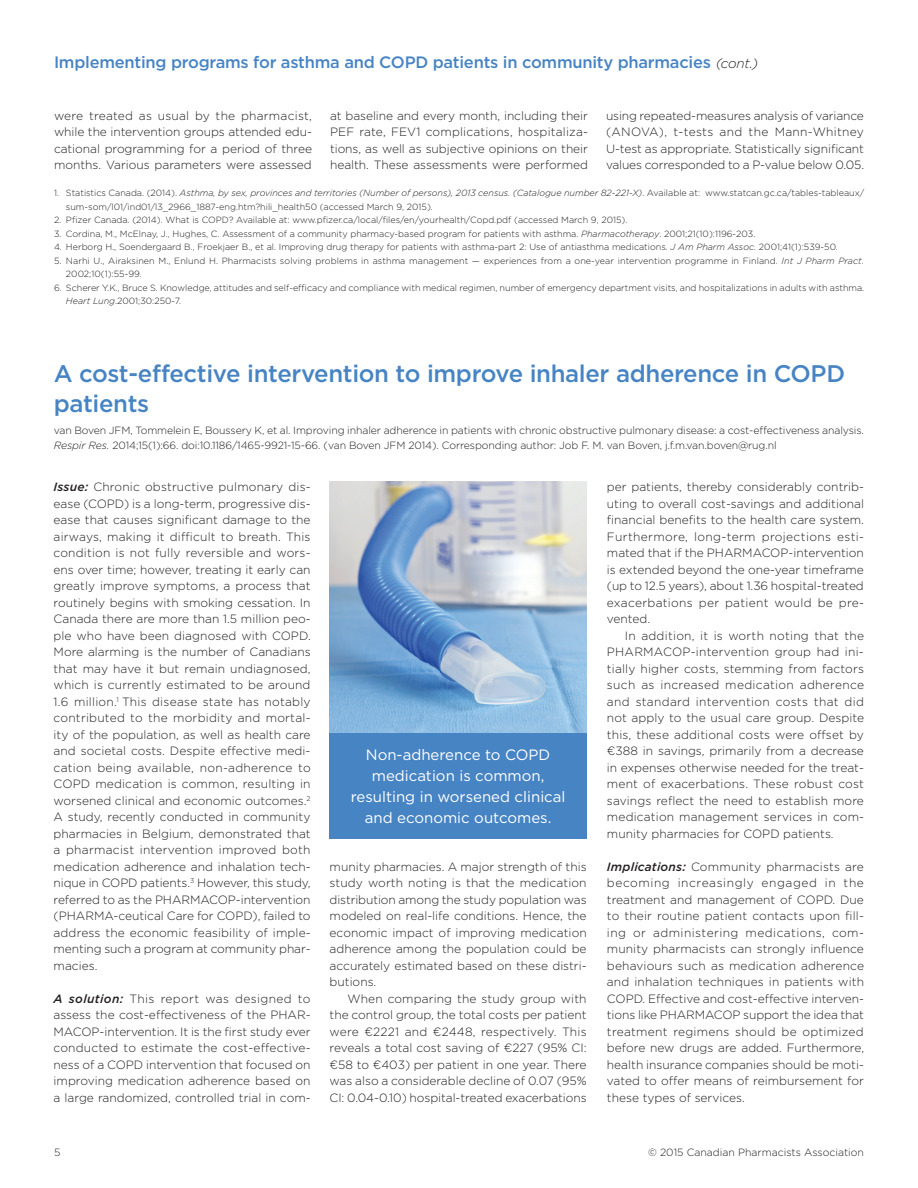
<style>
.page{position:relative;width:918px;height:1188px;background:#fff}
.page>*{position:absolute;margin:0;border:0;box-sizing:border-box;transform-origin:0 0}
.t1{font:500 24px/30px "Gotham";letter-spacing:-.015em;color:#4784c4}
.t2{font:500 16.5px "Gotham";letter-spacing:-.015em;color:#4784c4}
.t3{font:15px/21px "Gotham";color:#fff;text-align:center}
.t4{font:300 12px/16.5px "Gotham";color:#231f20;text-align:justify}
.t5{font:300 10.5px/15px "Gotham";letter-spacing:-.01em;color:#231f20}
.t6{font:300 9px/13.5px "Gotham";color:#231f20}
.s1{font-weight:300;font-style:italic;font-size:13.5px;color:#231f20}
.s2{font-style:italic}
.s3{font-weight:500;font-style:italic}
</style>
<div class="page">
<img style="left:330px;top:482px;width:257px;height:251px">
<div style="left:330px;top:733px;width:257px;height:105px;background:#4784c4"></div>
<h2 class="t2" style="left:54px;top:51px;width:706px">Implementing programs for asthma and COPD patients in community pharmacies <span class="s1">(cont.)</span></h2>
<p class="t4" style="left:54px;top:107px;width:260px">were treated as usual by the pharmacist, while the intervention groups attended edu&shy;cational programming for a period of three months. Various parameters were assessed</p>
<p class="t4" style="left:330px;top:107px;width:260px">at baseline and every month, including their PEF rate, FEV1 complications, hospitaliza&shy;tions, as well as subjective opinions on their health. These assessments were performed</p>
<p class="t4" style="left:606px;top:107px;width:260px">using repeated-measures analysis of variance (ANOVA), t-tests and the Mann-Whitney U-test as appropriate. Statistically significant values corresponded to a P-value below 0.05.</p>
<p class="t6" style="left:66px;top:186px;width:800px;text-indent:-12px">1. Statistics Canada. (2014). <span class="s2">Asthma, by sex, provinces and territories (Number of persons), 2013 census. (Catalogue number 82-221-X)</span>. Available at: www.statcan.gc.ca/tables-tableaux/ sum-som/l01/ind01/l3_2966_1887-eng.htm?hili_health50 (accessed March 9, 2015).</p>
<p class="t6" style="left:54px;top:213px;width:575px">2. Pfizer Canada. (2014). What is COPD? Available at: www.pfizer.ca/local/files/en/yourhealth/Copd.pdf (accessed March 9, 2015).</p>
<p class="t6" style="left:54px;top:227px;width:703px">3. Cordina, M., McElnay, J., Hughes, C. Assessment of a community pharmacy-based program for patients with asthma. <span class="s2">Pharmacotherapy</span>. 2001;21(10):1196-203.</p>
<p class="t6" style="left:54px;top:240px;width:785px">4. Herborg H., Soendergaard B., Froekjaer B., et al. Improving drug therapy for patients with asthma-part 2: Use of antiasthma medications. <span class="s2">J Am Pharm Assoc.</span> 2001;41(1):539-50.</p>
<p class="t6" style="left:66px;top:254px;width:799px;text-indent:-12px">5. Narhi U., Airaksinen M., Enlund H. Pharmacists solving problems in asthma management — experiences from a one-year intervention programme in Finland. <span class="s2">Int J Pharm Pract</span>.<br>2002;10(1):55-99.</p>
<p class="t6" style="left:66px;top:281px;width:800px;text-indent:-12px">6. Scherer Y.K., Bruce S. Knowledge, attitudes and self-efficacy and compliance with medical regimen, number of emergency department visits, and hospitalizations in adults with asthma.<br><span class="s2">Heart Lung</span>.2001;30:250-7.</p>
<h1 class="t1" style="left:54px;top:358px;width:793px">A cost-effective intervention to improve inhaler adherence in COPD patients</h1>
<p class="t5" style="left:54px;top:423px;width:812px">van Boven JFM, Tommelein E, Boussery K, et al. Improving inhaler adherence in patients with chronic obstructive pulmonary disease: a cost-effectiveness analysis.<br><span class="s2">Respir Res.</span> 2014;15(1):66. doi:10.1186/1465-9921-15-66. (van Boven JFM 2014). Corresponding author: Job F. M. van Boven, j.f.m.van.boven@rug.nl</p>
<p class="t4" style="left:54px;top:478px;width:259px"><span class="s3">Issue:</span> Chronic obstructive pulmonary dis&shy;ease (COPD) is a long-term, progressive dis&shy;ease that causes significant damage to the airways, making it difficult to breath. This condition is not fully reversible and wors&shy;ens over time; however, treating it early can greatly improve symptoms, a process that routinely begins with smoking cessation. In Canada there are more than 1.5 million peo&shy;ple who have been diagnosed with COPD.<br>More alarming is the number of Canadians that may have it but remain undiagnosed, which is currently estimated to be around 1.6 million.<sup>1</sup> This disease state has notably contributed to the morbidity and mortal&shy;ity of the population, as well as health care and societal costs. Despite effective medi&shy;cation being available, non-adherence to COPD medication is common, resulting in worsened clinical and economic outcomes.<sup>2<br></sup>A study, recently conducted in community pharmacies in Belgium, demonstrated that a pharmacist intervention improved both medication adherence and inhalation tech&shy;nique in COPD patients.<sup>3</sup> However, this study, referred to as the PHARMACOP-intervention (PHARMA-ceutical Care for COPD), failed to address the economic feasibility of imple&shy;menting such a program at community phar&shy;macies.</p>
<p class="t4" style="left:54px;top:990px;width:259px"><span class="s3">A solution:</span> This report was designed to assess the cost-effectiveness of the PHAR-MACOP-intervention. It is the first study ever conducted to estimate the cost-effective&shy;ness of a COPD intervention that focused on improving medication adherence based on a large randomized, controlled trial in com-</p>
<p class="t3" style="left:351px;top:744px;width:216px">Non-adherence to COPD medication is common, resulting in worsened clinical and economic outcomes.</p>
<p class="t4" style="left:330px;top:858px;width:259px">munity pharmacies. A major strength of this study worth noting is that the medication distribution among the study population was modeled on real-life conditions. Hence, the economic impact of improving medication adherence among the population could be accurately estimated based on these distri&shy;butions.</p>
<p class="t4" style="left:330px;top:990px;width:259px;text-indent:18px">When comparing the study group with the control group, the total costs per patient were €2221 and €2448, respectively. This reveals a total cost saving of €227 (95% CI: €58 to €403) per patient in one year. There was also a considerable decline of 0.07 (95% CI: 0.04-0.10) hospital-treated exacerbations</p>
<p class="t4" style="left:607px;top:478px;width:259px">per patients, thereby considerably contrib&shy;uting to overall cost-savings and additional financial benefits to the health care system.<br>Furthermore, long-term projections esti&shy;mated that if the PHARMACOP-intervention is extended beyond the one-year timeframe (up to 12.5 years), about 1.36 hospital-treated exacerbations per patient would be pre&shy;vented.</p>
<p class="t4" style="left:607px;top:627px;width:259px;text-indent:18px">In addition, it is worth noting that the PHARMACOP-intervention group had ini&shy;tially higher costs, stemming from factors such as increased medication adherence and standard intervention costs that did not apply to the usual care group. Despite this, these additional costs were offset by €388 in savings, primarily from a decrease in expenses otherwise needed for the treat&shy;ment of exacerbations. These robust cost savings reflect the need to establish more medication management services in com&shy;munity pharmacies for COPD patients.</p>
<p class="t4" style="left:607px;top:858px;width:259px"><span class="s3">Implications:</span> Community pharmacists are becoming increasingly engaged in the treatment and management of COPD. Due to their routine patient contacts upon fill&shy;ing or administering medications, com&shy;munity pharmacists can strongly influence behaviours such as medication adherence and inhalation techniques in patients with COPD. Effective and cost-effective interven&shy;tions like PHARMACOP support the idea that treatment regimens should be optimized before new drugs are added. Furthermore, health insurance companies should be moti&shy;vated to offer means of reimbursement for these types of services.</p>
<p class="t5" style="left:54px;top:1144px;width:8px">5</p>
<p class="t5" style="left:648px;top:1144px;width:217px">© 2015 Canadian Pharmacists Association</p>
</div>
